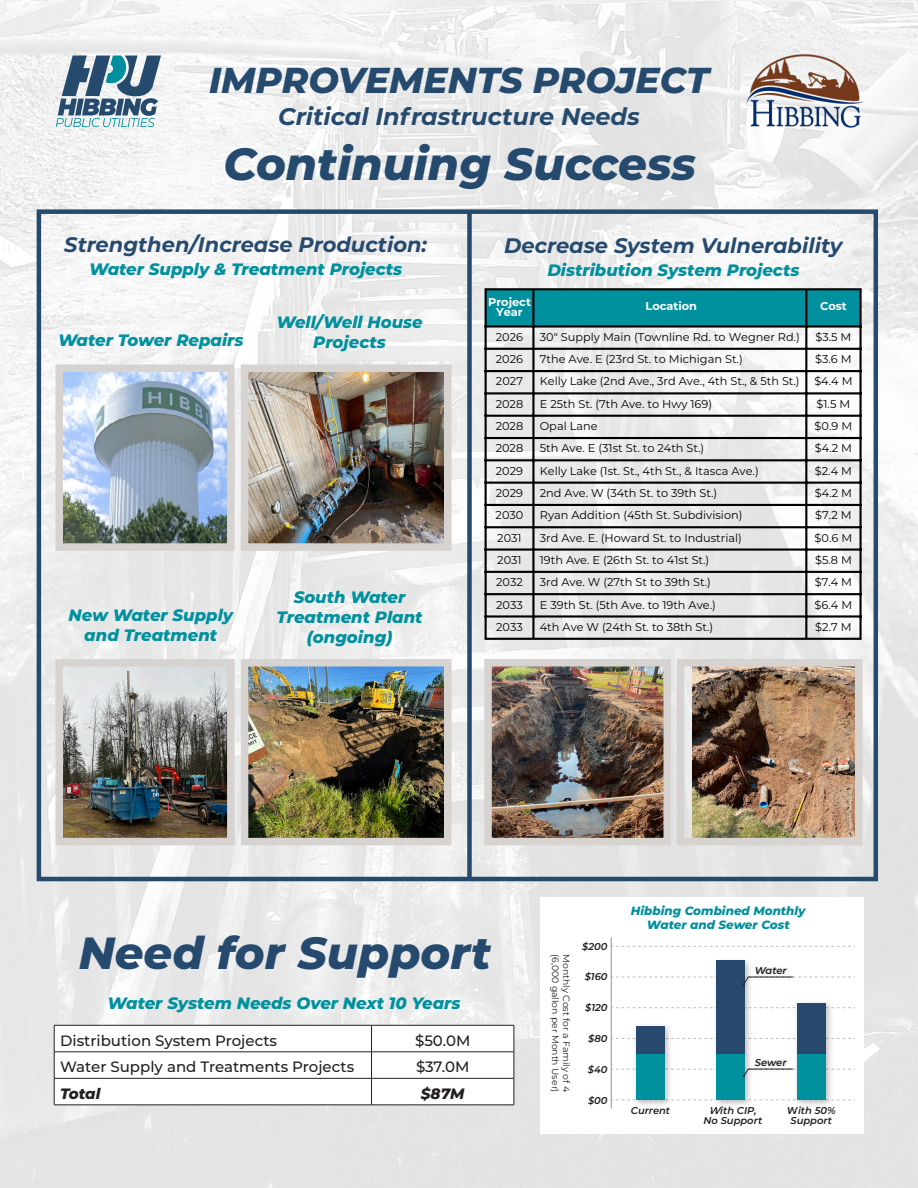
<style>
.page{position:relative;width:918px;height:1188px;background:#fff}
.page>*{position:absolute;margin:0;border:0;box-sizing:border-box;transform-origin:0 0}
.t1{font:italic 800 45px "Montserrat";color:#264a6e}
.t2{font:italic 800 36px "Montserrat";color:#264a6e}
.t3{font:italic 700 24px "Montserrat";color:#264a6e}
.t4{font:italic 700 21px "Montserrat";color:#264a6e}
.t5{font:italic 800 16.5px/19.8px "Montserrat";color:#00909e;text-align:center}
.t6{font:500 15px "Montserrat";color:#231f20}
.t7{font:italic 800 15px "Montserrat";color:#231f20}
.t8{font:italic 800 11.85px/14.2px "Montserrat";color:#00909e;text-align:center}
.t9{font:11.4px "Montserrat";color:#000}
.t10{font:700 11.4px/10.8px "Montserrat";color:#fff;text-align:center}
.t11{font:italic 600 9.9px/9.9px "Montserrat";color:#231f20;text-align:center}
.t12{font:9.3px "Montserrat";color:#231f20}
</style>
<div class="page">
<img style="left:0;top:0;width:918px;height:1188px">
<img style="left:744px;top:47px;width:123px;height:89px">
<svg style="left:56px;top:56px;width:105px;height:71px"></svg>
<svg style="left:54px;top:1025px;width:461px;height:80px"></svg>
<hr style="left:54px;top:1105px;width:318px;height:1px;background:#231f20">
<hr style="left:372px;top:1105px;width:142px;height:1px;background:#231f20">
<div style="left:541px;top:898px;width:323px;height:236px;background:#fff"></div>
<hr style="left:611px;top:938px;width:1px;height:171px;background:#929497">
<svg style="left:612px;top:1100px;width:243px;height:1px"></svg>
<svg style="left:612px;top:1038px;width:243px;height:1px"></svg>
<svg style="left:612px;top:1007px;width:243px;height:1px"></svg>
<svg style="left:612px;top:946px;width:243px;height:1px"></svg>
<img style="left:630px;top:1025px;width:45px;height:23px">
<div style="left:636px;top:1026px;width:29px;height:29px;background:#27496d"></div>
<img style="left:630px;top:1048px;width:45px;height:57px">
<div style="left:636px;top:1054px;width:29px;height:46px;background:#00909e"></div>
<img style="left:710px;top:960px;width:46px;height:88px">
<div style="left:716px;top:961px;width:29px;height:94px;background:#27496d"></div>
<img style="left:710px;top:1048px;width:46px;height:57px">
<div style="left:716px;top:1054px;width:29px;height:46px;background:#00909e"></div>
<img style="left:791px;top:1002px;width:45px;height:46px">
<div style="left:797px;top:1003px;width:29px;height:52px;background:#27496d"></div>
<img style="left:791px;top:1048px;width:45px;height:57px">
<div style="left:797px;top:1054px;width:29px;height:46px;background:#00909e"></div>
<img style="left:745px;top:973px;width:42px;height:17px">
<svg style="left:612px;top:976px;width:243px;height:9px"></svg>
<img style="left:747px;top:1054px;width:49px;height:11px">
<img style="left:743px;top:1065px;width:54px;height:17px">
<svg style="left:612px;top:1068px;width:243px;height:9px"></svg>
<img style="left:34px;top:207px;width:846px;height:677px">
<div style="left:467px;top:212px;width:5px;height:667px;background:#264a6e"></div>
<p class="t2" style="left:209px;top:54px;width:501px">IMPROVEMENTS PROJECT</p>
<p class="t3" style="left:278px;top:99px;width:363px">Critical Infrastructure Needs</p>
<p class="t1" style="left:224px;top:131px;width:474px">Continuing Success</p>
<p class="t4" style="left:64px;top:230px;width:364px">Strengthen/Increase Production:</p>
<p class="t5" style="left:89px;top:258px;width:315px">Water Supply &amp; Treatment Projects</p>
<p class="t5" style="left:58px;top:329px;width:187px">Water Tower Repairs</p>
<p class="t5" style="left:276px;top:311px;width:148px">Well/Well House<br>Projects</p>
<p class="t5" style="left:68px;top:604px;width:166px">New Water Supply and Treatment</p>
<p class="t5" style="left:277px;top:586px;width:148px">South Water<br>Treatment Plant (ongoing)</p>
<p class="t4" style="left:504px;top:230px;width:340px">Decrease System Vulnerability</p>
<p class="t5" style="left:547px;top:259px;width:254px">Distribution System Projects</p>
<p class="t10" style="left:488px;top:296px;width:44px">Project<br>Year</p>
<p class="t10" style="left:646px;top:300px;width:53px">Location</p>
<p class="t10" style="left:820px;top:300px;width:28px">Cost</p>
<p class="t9" style="left:496px;top:329px;width:29px">2026</p>
<p class="t9" style="left:540px;top:329px;width:262px">30" Supply Main (Townline Rd. to Wegner Rd.)</p>
<p class="t9" style="left:815px;top:329px;width:37px">$3.5 M</p>
<p class="t9" style="left:496px;top:351px;width:29px">2026</p>
<p class="t9" style="left:540px;top:351px;width:204px">7the Ave. E (23rd St. to Michigan St.)</p>
<p class="t9" style="left:815px;top:351px;width:38px">$3.6 M</p>
<p class="t9" style="left:496px;top:374px;width:29px">2027</p>
<p class="t9" style="left:540px;top:374px;width:261px">Kelly Lake (2nd Ave., 3rd Ave., 4th St., &amp; 5th St.)</p>
<p class="t9" style="left:814px;top:374px;width:40px">$4.4 M</p>
<p class="t9" style="left:496px;top:396px;width:29px">2028</p>
<p class="t9" style="left:540px;top:396px;width:174px">E 25th St. (7th Ave. to Hwy 169)</p>
<p class="t9" style="left:817px;top:396px;width:35px">$1.5 M</p>
<p class="t9" style="left:496px;top:418px;width:29px">2028</p>
<p class="t9" style="left:540px;top:418px;width:59px">Opal Lane</p>
<p class="t9" style="left:815px;top:418px;width:39px">$0.9 M</p>
<p class="t9" style="left:496px;top:441px;width:29px">2028</p>
<p class="t9" style="left:540px;top:441px;width:166px">5th Ave. E (31st St. to 24th St.)</p>
<p class="t9" style="left:815px;top:441px;width:39px">$4.2 M</p>
<p class="t9" style="left:496px;top:463px;width:29px">2029</p>
<p class="t9" style="left:540px;top:463px;width:220px">Kelly Lake (1st. St., 4th St., &amp; Itasca Ave.)</p>
<p class="t9" style="left:815px;top:463px;width:39px">$2.4 M</p>
<p class="t9" style="left:496px;top:485px;width:29px">2029</p>
<p class="t9" style="left:540px;top:485px;width:179px">2nd Ave. W (34th St. to 39th St.)</p>
<p class="t9" style="left:815px;top:485px;width:39px">$4.2 M</p>
<p class="t9" style="left:496px;top:507px;width:29px">2030</p>
<p class="t9" style="left:540px;top:507px;width:204px">Ryan Addition (45th St. Subdivision)</p>
<p class="t9" style="left:815px;top:507px;width:38px">$7.2 M</p>
<p class="t9" style="left:497px;top:530px;width:26px">2031</p>
<p class="t9" style="left:540px;top:530px;width:204px">3rd Ave. E. (Howard St. to Industrial)</p>
<p class="t9" style="left:815px;top:530px;width:39px">$0.6 M</p>
<p class="t9" style="left:497px;top:552px;width:26px">2031</p>
<p class="t9" style="left:540px;top:552px;width:171px">19th Ave. E (26th St. to 41st St.)</p>
<p class="t9" style="left:815px;top:552px;width:38px">$5.8 M</p>
<p class="t9" style="left:496px;top:574px;width:28px">2032</p>
<p class="t9" style="left:540px;top:574px;width:173px">3rd Ave. W (27th St to 39th St.)</p>
<p class="t9" style="left:815px;top:574px;width:39px">$7.4 M</p>
<p class="t9" style="left:496px;top:597px;width:28px">2033</p>
<p class="t9" style="left:540px;top:597px;width:178px">E 39th St. (5th Ave. to 19th Ave.)</p>
<p class="t9" style="left:815px;top:597px;width:39px">$6.4 M</p>
<p class="t9" style="left:496px;top:619px;width:28px">2033</p>
<p class="t9" style="left:540px;top:619px;width:175px">4th Ave W (24th St. to 38th St.)</p>
<p class="t9" style="left:815px;top:619px;width:38px">$2.7 M</p>
<p class="t8" style="left:631px;top:903px;width:176px">Hibbing Combined Monthly<br>Water and Sewer Cost</p>
<p class="t1" style="left:79px;top:920px;width:414px">Need for Support</p>
<p class="t5" style="left:108px;top:992px;width:354px">Water System Needs Over Next 10 Years</p>
<p class="t6" style="left:60px;top:1030px;width:218px">Distribution System Projects</p>
<p class="t6" style="left:415px;top:1030px;width:57px">$50.0M</p>
<p class="t6" style="left:60px;top:1057px;width:296px">Water Supply and Treatments Projects</p>
<p class="t6" style="left:416px;top:1057px;width:55px">$37.0M</p>
<p class="t7" style="left:60px;top:1083px;width:42px">Total</p>
<p class="t7" style="left:421px;top:1083px;width:45px">$87M</p>
<p class="t12" style="left:562px;top:954px;width:140px;rotate:90deg">(6,000 gallon per Month User)</p>
<p class="t12" style="left:573px;top:954px;width:139px;rotate:90deg">Monthly Cost for a Family of 4</p>
<p class="t11" style="left:582px;top:941px;width:27px">$200</p>
<p class="t11" style="left:585px;top:972px;width:24px">$160</p>
<p class="t11" style="left:585px;top:1003px;width:24px">$120</p>
<p class="t11" style="left:588px;top:1033px;width:21px">$80</p>
<p class="t11" style="left:588px;top:1064px;width:21px">$40</p>
<p class="t11" style="left:588px;top:1095px;width:21px">$00</p>
<p class="t11" style="left:755px;top:965px;width:33px">Water</p>
<p class="t11" style="left:755px;top:1057px;width:33px">Sewer</p>
<p class="t11" style="left:631px;top:1106px;width:41px">Current</p>
<p class="t11" style="left:703px;top:1106px;width:60px">With CIP,<br>No Support</p>
<p class="t11" style="left:787px;top:1106px;width:50px">With 50%<br>Support</p>
</div>
